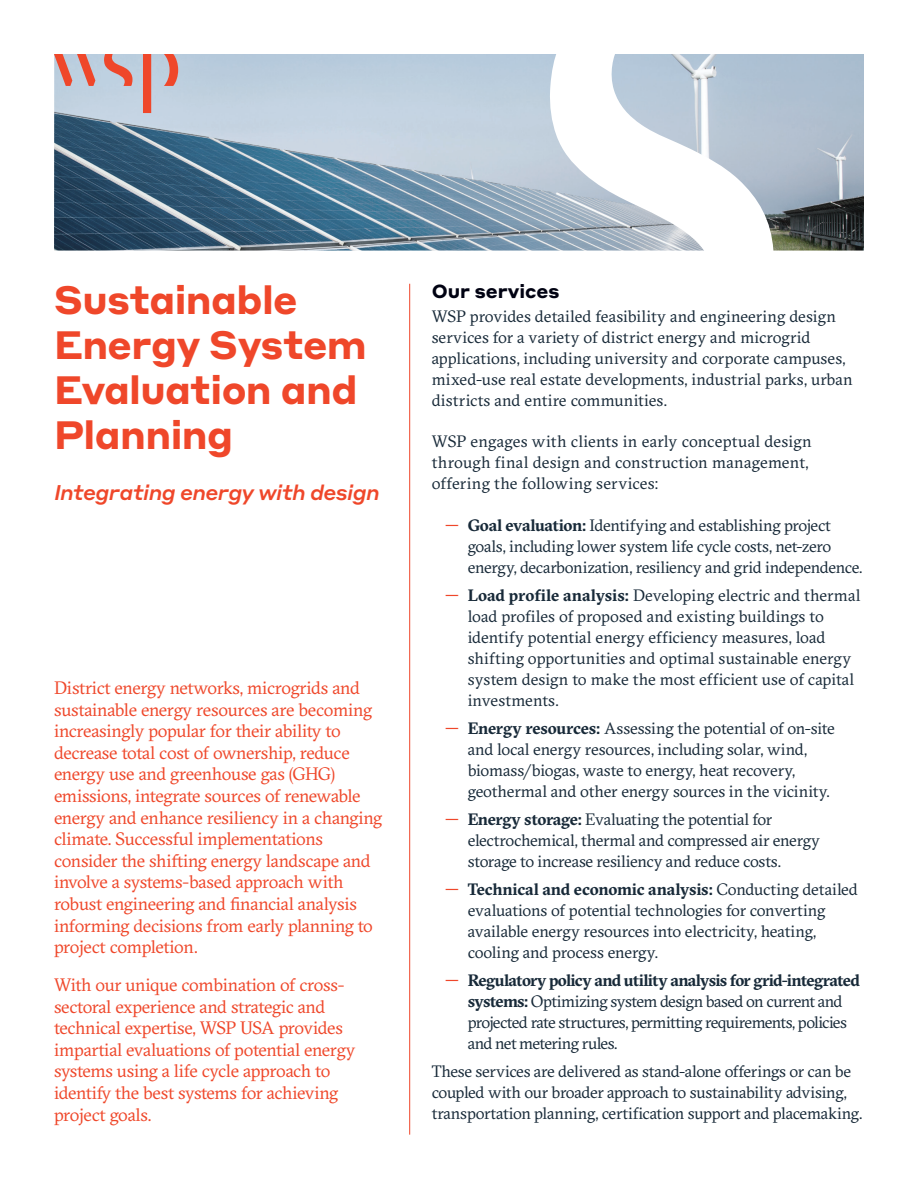
<style>
.page{position:relative;width:918px;height:1188px;background:#fff}
.page>*{position:absolute;margin:0;border:0;box-sizing:border-box;transform-origin:0 0}
.t1{font:700 39px/45px "Styrene A";letter-spacing:-.015em;color:#ef472a}
.t2{font:italic 500 21px "Styrene A";letter-spacing:-.03em;color:#ef472a}
.t3{font:700 18.75px "Styrene A";color:#000212}
.t4{font:18px/21.6px "GT Sectra";letter-spacing:-.02em;color:#ef472a}
.t5{font:16.5px/21px "GT Sectra";letter-spacing:-.01em;color:#172938}
.t6{font:16.5px/21px "GT Sectra";letter-spacing:-.035em;color:#172938}
.t7{font:16.5px/21px "GT Sectra";letter-spacing:.01em;color:#172938}
.s1{font-weight:700;color:#ef472a}
.s2{font-weight:700}
</style>
<div class="page">
<img style="left:54px;top:54px;width:810px;height:197px">
<svg style="left:550px;top:54px;width:224px;height:197px"></svg>
<svg style="left:164px;top:54px;width:14px;height:32px"></svg>
<svg style="left:54px;top:54px;width:41px;height:32px"></svg>
<svg style="left:143px;top:54px;width:8px;height:59px"></svg>
<svg style="left:104px;top:54px;width:28px;height:32px"></svg>
<hr style="left:409px;top:284px;width:1px;height:851px;background:#ef472a">
<h1 class="t1" style="left:54px;top:274px;width:314px">Sustainable<br>Energy System<br>Evaluation and<br>Planning</h1>
<p class="t2" style="left:54px;top:474px;width:327px">Integrating energy with design</p>
<p class="t4" style="left:54px;top:677px;width:330px">District energy networks, microgrids and sustainable energy resources are becoming increasingly popular for their ability to decrease total cost of ownership, reduce energy use and greenhouse gas (GHG) emissions, integrate sources of renewable energy and enhance resiliency in a changing climate. Successful implementations consider the shifting energy landscape and involve a systems-based approach with robust engineering and financial analysis informing decisions from early planning to project completion.</p>
<p class="t4" style="left:54px;top:974px;width:303px">With our unique combination of cross&shy;sectoral experience and strategic and technical expertise, WSP USA provides impartial evaluations of potential energy systems using a life cycle approach to identify the best systems for achieving project goals.</p>
<p class="t3" style="left:432px;top:276px;width:129px">Our services</p>
<p class="t5" style="left:432px;top:306px;width:423px">WSP provides detailed feasibility and engineering design services for a variety of district energy and microgrid applications, including university and corporate campuses, mixed-use real estate developments, industrial parks, urban districts and entire communities.</p>
<p class="t7" style="left:432px;top:432px;width:382px">WSP engages with clients in early conceptual design through final design and construction management, offering the following services:</p>
<p class="t5" style="left:468px;top:515px;width:396px;text-indent:-23px"><span class="s1">—</span> <span class="s2">Goal evaluation:</span> Identifying and establishing project goals, including lower system life cycle costs, net-zero energy, decarbonization, resiliency and grid independence.</p>
<p class="t5" style="left:468px;top:585px;width:394px;text-indent:-23px"><span class="s1">—</span> <span class="s2">Load profile analysis:</span> Developing electric and thermal load profiles of proposed and existing buildings to identify potential energy efficiency measures, load shifting opportunities and optimal sustainable energy system design to make the most efficient use of capital investments.</p>
<p class="t5" style="left:468px;top:718px;width:369px;text-indent:-23px"><span class="s1">—</span> <span class="s2">Energy resources:</span> Assessing the potential of on-site and local energy resources, including solar, wind, biomass/biogas, waste to energy, heat recovery, geothermal and other energy sources in the vicinity.</p>
<p class="t5" style="left:468px;top:809px;width:354px;text-indent:-23px"><span class="s1">—</span> <span class="s2">Energy storage:</span> Evaluating the potential for electrochemical, thermal and compressed air energy storage to increase resiliency and reduce costs.</p>
<p class="t5" style="left:468px;top:879px;width:392px;text-indent:-23px"><span class="s1">—</span> <span class="s2">Technical and economic analysis:</span> Conducting detailed evaluations of potential technologies for converting available energy resources into electricity, heating, cooling and process energy.</p>
<p class="t6" style="left:468px;top:970px;width:394px;text-indent:-23px"><span class="s1">—</span> <span class="s2">Regulatory policy and utility analysis for grid-integrated systems:</span> Optimizing system design based on current and projected rate structures, permitting requirements, policies and net metering rules.</p>
<p class="t5" style="left:432px;top:1061px;width:432px">These services are delivered as stand-alone offerings or can be coupled with our broader approach to sustainability advising, transportation planning, certification support and placemaking.</p>
</div>
